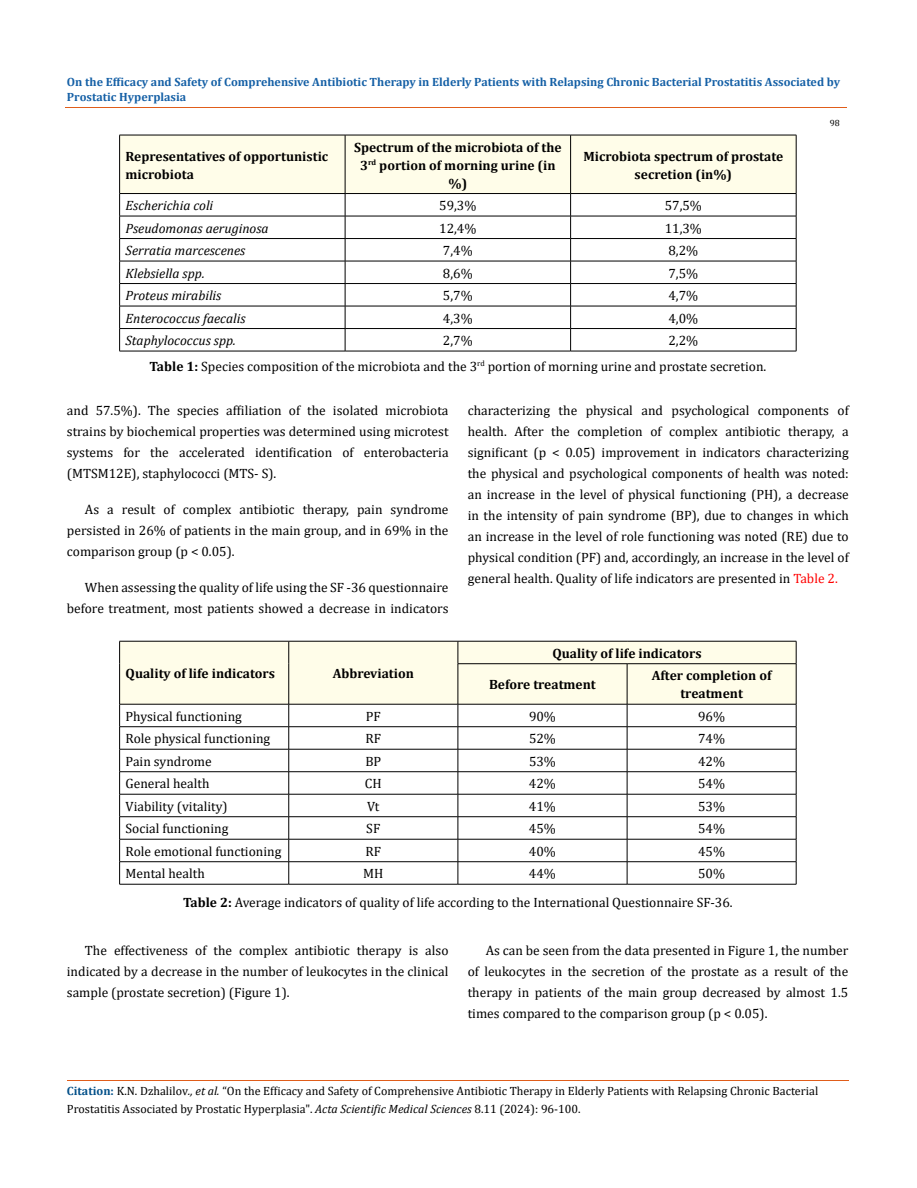
<style>
.page{position:relative;width:917px;height:1188px;background:#fff}
.page>*{position:absolute;margin:0;border:0;box-sizing:border-box;transform-origin:0 0}
.t1{font:13.5px/21px "Cambria";color:#000;text-align:justify}
.t2{font:700 13.5px/18px "Cambria";color:#000;text-align:center}
.t3{font:italic 13.5px "Cambria";color:#000}
.t4{font:12px/18px "Cambria";color:#000}
.t5{font:700 12px/15px "Cambria";color:#1560a6}
.t6{font:9px "Cambria";color:#000}
.s1{font-weight:700}
.s2{color:#f00}
.s3{font-weight:700;color:#035089}
.s4{font-style:italic}
</style>
<div class="page">
<svg style="left:119px;top:135px;width:677px;height:216px"></svg>
<hr style="left:119px;top:351px;width:226px;height:1px;background:#000">
<hr style="left:345px;top:351px;width:225px;height:1px;background:#000">
<hr style="left:570px;top:351px;width:226px;height:1px;background:#000">
<svg style="left:119px;top:641px;width:677px;height:243px"></svg>
<hr style="left:119px;top:884px;width:170px;height:1px;background:#000">
<hr style="left:289px;top:884px;width:169px;height:1px;background:#000">
<hr style="left:458px;top:884px;width:169px;height:1px;background:#000">
<hr style="left:627px;top:884px;width:169px;height:1px;background:#000">
<hr style="left:65px;top:108px;width:782px;height:1px;background:#e05d1a">
<hr style="left:67px;top:1080px;width:781px;height:1px;background:#e05d1a">
<p class="t5" style="left:67px;top:74px;width:774px">On the Efficacy and Safety of Comprehensive Antibiotic Therapy in Elderly Patients with Relapsing Chronic Bacterial Prostatitis Associated by<br>Prostatic Hyperplasia</p>
<p class="t6" style="left:829px;top:118px;width:11px">98</p>
<p class="t2" style="left:126px;top:146px;width:204px;text-align:left">Representatives of opportunistic microbiota</p>
<p class="t2" style="left:354px;top:137px;width:209px">Spectrum of the microbiota of the<br>3<sup>rd</sup> portion of morning urine (in %)</p>
<p class="t2" style="left:583px;top:146px;width:201px">Microbiota spectrum of prostate secretion (in%)</p>
<p class="t3" style="left:126px;top:196px;width:89px">Escherichia coli</p>
<p class="t1" style="left:439px;top:195px;width:39px">59,3%</p>
<p class="t1" style="left:664px;top:195px;width:39px">57,5%</p>
<p class="t3" style="left:126px;top:218px;width:145px">Pseudomonas aeruginosa</p>
<p class="t1" style="left:439px;top:217px;width:39px">12,4%</p>
<p class="t1" style="left:664px;top:217px;width:39px">11,3%</p>
<p class="t3" style="left:126px;top:241px;width:121px">Serratia marcescenes</p>
<p class="t1" style="left:443px;top:240px;width:31px">7,4%</p>
<p class="t1" style="left:668px;top:240px;width:31px">8,2%</p>
<p class="t3" style="left:126px;top:263px;width:81px">Klebsiella spp.</p>
<p class="t1" style="left:443px;top:262px;width:31px">8,6%</p>
<p class="t1" style="left:668px;top:262px;width:31px">7,5%</p>
<p class="t3" style="left:126px;top:286px;width:97px">Proteus mirabilis</p>
<p class="t1" style="left:443px;top:285px;width:31px">5,7%</p>
<p class="t1" style="left:668px;top:285px;width:31px">4,7%</p>
<p class="t3" style="left:126px;top:308px;width:121px">Enterococcus faecalis</p>
<p class="t1" style="left:443px;top:307px;width:31px">4,3%</p>
<p class="t1" style="left:668px;top:307px;width:31px">4,0%</p>
<p class="t3" style="left:126px;top:331px;width:112px">Staphylococcus spp.</p>
<p class="t1" style="left:443px;top:330px;width:31px">2,7%</p>
<p class="t1" style="left:149px;top:328px;width:618px;line-height:25.7px;text-indent:519px">2,2%<br><span class="s1">Table 1:</span> Species composition of the microbiota and the 3<sup>rd</sup> portion of morning urine and prostate secretion.</p>
<p class="t1" style="left:67px;top:399px;width:383px">and 57.5%). The species affiliation of the isolated microbiota strains by biochemical properties was determined using microtest systems for the accelerated identification of enterobacteria (MTSM12E), staphylococci (MTS- S).</p>
<p class="t1" style="left:67px;top:498px;width:383px;text-indent:18px">As a result of complex antibiotic therapy, pain syndrome persisted in 26% of patients in the main group, and in 69% in the comparison group (p &lt; 0.05).</p>
<p class="t1" style="left:67px;top:576px;width:383px;text-align:right">When assessing the quality of life using the SF -36 questionnaire before treatment, most patients showed a decrease in indicators</p>
<p class="t1" style="left:467px;top:399px;width:382px">characterizing the physical and psychological components of health. After the completion of complex antibiotic therapy, a significant (p &lt; 0.05) improvement in indicators characterizing the physical and psychological components of health was noted: an increase in the level of physical functioning (PH), a decrease in the intensity of pain syndrome (BP), due to changes in which an increase in the level of role functioning was noted (RE) due to physical condition (PF) and, accordingly, an increase in the level of general health. Quality of life indicators are presented in <span class="s2">Table 2.</span></p>
<p class="t2" style="left:126px;top:664px;width:151px">Quality of life indicators</p>
<p class="t2" style="left:332px;top:664px;width:83px">Abbreviation</p>
<p class="t2" style="left:552px;top:644px;width:151px">Quality of life indicators</p>
<p class="t2" style="left:489px;top:675px;width:108px">Before treatment</p>
<p class="t2" style="left:651px;top:666px;width:121px">After completion of treatment</p>
<p class="t1" style="left:126px;top:706px;width:118px">Physical functioning</p>
<p class="t1" style="left:366px;top:706px;width:16px">PF</p>
<p class="t1" style="left:529px;top:706px;width:28px">90%</p>
<p class="t1" style="left:698px;top:706px;width:28px">96%</p>
<p class="t1" style="left:126px;top:728px;width:146px">Role physical functioning</p>
<p class="t1" style="left:365px;top:728px;width:17px">RF</p>
<p class="t1" style="left:529px;top:728px;width:28px">52%</p>
<p class="t1" style="left:698px;top:728px;width:28px">74%</p>
<p class="t1" style="left:126px;top:751px;width:88px">Pain syndrome</p>
<p class="t1" style="left:365px;top:751px;width:17px">BP</p>
<p class="t1" style="left:529px;top:751px;width:28px">53%</p>
<p class="t1" style="left:698px;top:751px;width:28px">42%</p>
<p class="t1" style="left:126px;top:773px;width:85px">General health</p>
<p class="t1" style="left:365px;top:773px;width:18px">CH</p>
<p class="t1" style="left:529px;top:773px;width:28px">42%</p>
<p class="t1" style="left:698px;top:773px;width:28px">54%</p>
<p class="t1" style="left:126px;top:796px;width:104px">Viability (vitality)</p>
<p class="t1" style="left:367px;top:796px;width:14px">Vt</p>
<p class="t1" style="left:529px;top:796px;width:28px">41%</p>
<p class="t1" style="left:698px;top:796px;width:28px">53%</p>
<p class="t1" style="left:126px;top:818px;width:104px">Social functioning</p>
<p class="t1" style="left:366px;top:818px;width:15px">SF</p>
<p class="t1" style="left:529px;top:818px;width:28px">45%</p>
<p class="t1" style="left:698px;top:818px;width:28px">54%</p>
<p class="t1" style="left:126px;top:841px;width:157px">Role emotional functioning</p>
<p class="t1" style="left:365px;top:841px;width:17px">RF</p>
<p class="t1" style="left:529px;top:841px;width:28px">40%</p>
<p class="t1" style="left:698px;top:841px;width:28px">45%</p>
<p class="t1" style="left:125px;top:863px;width:81px">Mental health</p>
<p class="t1" style="left:363px;top:863px;width:22px">MH</p>
<p class="t1" style="left:529px;top:863px;width:28px">44%</p>
<p class="t1" style="left:183px;top:859px;width:551px;line-height:28.7px;text-indent:515px">50%<br><span class="s1">Table 2:</span> Average indicators of quality of life according to the International Questionnaire SF-36.</p>
<p class="t1" style="left:67px;top:939px;width:383px;text-indent:18px">The effectiveness of the complex antibiotic therapy is also indicated by a decrease in the number of leukocytes in the clinical sample (prostate secretion) (Figure 1).</p>
<p class="t1" style="left:468px;top:939px;width:382px;text-indent:18px">As can be seen from the data presented in Figure 1, the number of leukocytes in the secretion of the prostate as a result of the therapy in patients of the main group decreased by almost 1.5 times compared to the comparison group (p &lt; 0.05).</p>
<p class="t4" style="left:67px;top:1082px;width:752px"><span class="s3">Citation:</span> K.N. Dzhalilov<span class="s4">., et al.</span> “On the Efficacy and Safety of Comprehensive Antibiotic Therapy in Elderly Patients with Relapsing Chronic Bacterial<br>Prostatitis Associated by Prostatic Hyperplasia". <span class="s4">Acta Scientific Medical Sciences</span> 8.11 (2024): 96-100.</p>
</div>
